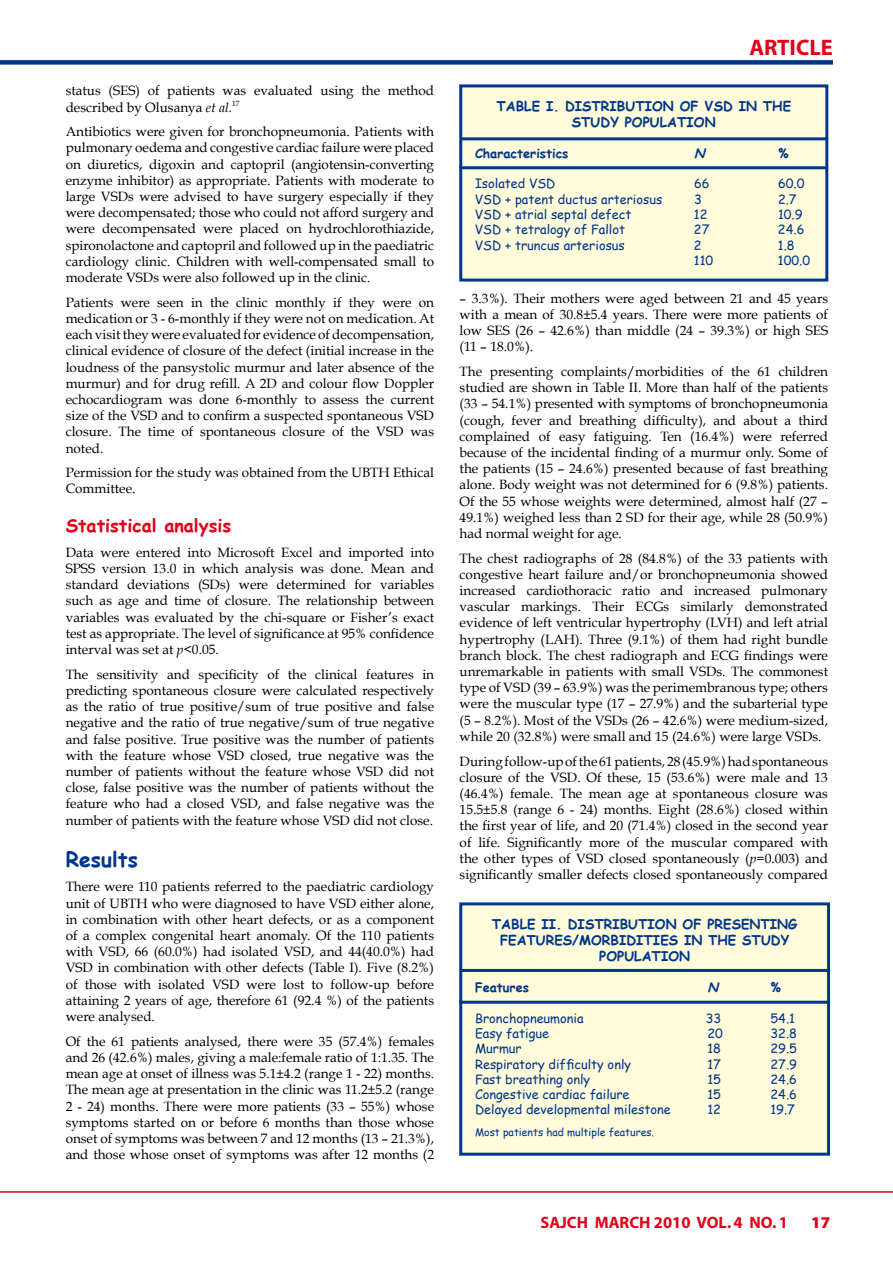
<style>
.page{position:relative;width:893px;height:1263px;background:#fff}
.page>*{position:absolute;margin:0;border:0;box-sizing:border-box;transform-origin:0 0}
.t1{font:700 22.5px "Myriad";color:#e2001a}
.t2{font:700 21px "Comic Sans MS";color:#00378b}
.t3{font:700 18px "Comic Sans MS";color:#e2001a}
.t4{font:700 16.5px "Myriad";color:#e2001a}
.t5{font:900 16.5px "Myriad Pro";color:#e2001a}
.t6{font:13.5px/16.2px "Book Antiqua";color:#000;text-align:justify}
.t7{font:700 13.5px/16.2px "Comic Sans MS";color:#00378b;text-align:center}
.t8{font:12.75px "Comic Sans MS";color:#00378b}
.t9{font:700 12.75px "Comic Sans MS";color:#00378b}
.t10{font:italic 700 12.75px "Comic Sans MS";color:#00378b}
.t11{font:10.5px "Comic Sans MS";color:#00378b}
.s1{font-style:italic}
</style>
<div class="page">
<hr style="left:0;top:1191px;width:893px;height:2px;background:#e2001a">
<div style="left:0;top:60px;width:833px;height:5px;background:#00378b"></div>
<div style="left:461px;top:86px;width:366px;height:194px;background:#fffbdb"></div>
<div style="left:459px;top:84px;width:369px;height:198px;border:3px solid #00378b"></div>
<hr style="left:460px;top:137px;width:367px;height:3px;background:#00378b">
<hr style="left:459px;top:166px;width:368px;height:3px;background:#00378b">
<div style="left:461px;top:904px;width:367px;height:250px;background:#fffbdb"></div>
<div style="left:459px;top:902px;width:371px;height:254px;border:3px solid #00378b"></div>
<hr style="left:460px;top:969px;width:369px;height:3px;background:#00378b">
<hr style="left:459px;top:1001px;width:370px;height:3px;background:#00378b">
<p class="t6" style="left:66px;top:83px;width:370px">status (SES) of patients was evaluated using the method described by Olusanya <span class="s1">et al.</span><sup>17</sup></p>
<p class="t6" style="left:66px;top:124px;width:370px">Antibiotics were given for bronchopneumonia. Patients with pulmonary oedema and congestive cardiac failure were placed on diuretics, digoxin and captopril (angiotensin-converting enzyme inhibitor) as appropriate. Patients with moderate to large VSDs were advised to have surgery especially if they were decompensated; those who could not afford surgery and were decompensated were placed on hydrochlorothiazide, spironolactone and captopril and followed up in the paediatric cardiology clinic. Children with well-compensated small to moderate VSDs were also followed up in the clinic.</p>
<p class="t6" style="left:66px;top:294px;width:370px">Patients were seen in the clinic monthly if they were on medication or 3 - 6-monthly if they were not on medication. At each visit they were evaluated for evidence of decompensation, clinical evidence of closure of the defect (initial increase in the loudness of the pansystolic murmur and later absence of the murmur) and for drug refill. A 2D and colour flow Doppler echocardiogram was done 6-monthly to assess the current size of the VSD and to confirm a suspected spontaneous VSD closure. The time of spontaneous closure of the VSD was noted.</p>
<p class="t6" style="left:66px;top:465px;width:370px">Permission for the study was obtained from the UBTH Ethical<br>Committee.</p>
<h3 class="t3" style="left:66px;top:512px;width:167px">Statistical analysis</h3>
<p class="t6" style="left:66px;top:544px;width:370px">Data were entered into Microsoft Excel and imported into SPSS version 13.0 in which analysis was done. Mean and standard deviations (SDs) were determined for variables such as age and time of closure. The relationship between variables was evaluated by the chi-square or Fisher’s exact test as appropriate. The level of significance at 95% confidence interval was set at <span class="s1">p</span>&lt;0.05.</p>
<p class="t6" style="left:66px;top:666px;width:370px">The sensitivity and specificity of the clinical features in predicting spontaneous closure were calculated respectively as the ratio of true positive/sum of true positive and false negative and the ratio of true negative/sum of true negative and false positive. True positive was the number of patients with the feature whose VSD closed, true negative was the number of patients without the feature whose VSD did not close, false positive was the number of patients without the feature who had a closed VSD, and false negative was the number of patients with the feature whose VSD did not close.</p>
<h2 class="t2" style="left:66px;top:843px;width:74px">Results</h2>
<p class="t6" style="left:66px;top:879px;width:370px">There were 110 patients referred to the paediatric cardiology unit of UBTH who were diagnosed to have VSD either alone, in combination with other heart defects, or as a component of a complex congenital heart anomaly. Of the 110 patients with VSD, 66 (60.0%) had isolated VSD, and 44(40.0%) had VSD in combination with other defects (Table I). Five (8.2%) of those with isolated VSD were lost to follow-up before attaining 2 years of age, therefore 61 (92.4 %) of the patients were analysed.</p>
<p class="t6" style="left:66px;top:1033px;width:370px">Of the 61 patients analysed, there were 35 (57.4%) females and 26 (42.6%) males, giving a male:female ratio of 1:1.35. The mean age at onset of illness was 5.1±4.2 (range 1 - 22) months.<br>The mean age at presentation in the clinic was 11.2±5.2 (range 2 - 24) months. There were more patients (33 – 55%) whose symptoms started on or before 6 months than those whose onset of symptoms was between 7 and 12 months (13 – 21.3%), and those whose onset of symptoms was after 12 months (2</p>
<h1 class="t1" style="left:749px;top:36px;width:85px">ARTICLE</h1>
<p class="t7" style="left:496px;top:97px;width:296px">TABLE I. DISTRIBUTION OF VSD IN THE<br>STUDY POPULATION</p>
<p class="t9" style="left:475px;top:144px;width:95px">Characteristics</p>
<p class="t10" style="left:694px;top:144px;width:17px">N</p>
<p class="t9" style="left:778px;top:144px;width:12px">%</p>
<p class="t8" style="left:475px;top:174px;width:82px">Isolated VSD</p>
<p class="t8" style="left:694px;top:174px;width:17px">66</p>
<p class="t8" style="left:778px;top:174px;width:28px">60.0</p>
<p class="t8" style="left:475px;top:190px;width:189px">VSD + patent ductus arteriosus</p>
<p class="t8" style="left:694px;top:190px;width:9px">3</p>
<p class="t8" style="left:778px;top:190px;width:20px">2.7</p>
<p class="t8" style="left:475px;top:205px;width:158px">VSD + atrial septal defect</p>
<p class="t8" style="left:694px;top:205px;width:15px">12</p>
<p class="t8" style="left:778px;top:205px;width:26px">10.9</p>
<p class="t8" style="left:475px;top:220px;width:152px">VSD + tetralogy of Fallot</p>
<p class="t8" style="left:694px;top:220px;width:17px">27</p>
<p class="t8" style="left:778px;top:220px;width:28px">24.6</p>
<p class="t8" style="left:475px;top:236px;width:151px">VSD + truncus arteriosus</p>
<p class="t8" style="left:694px;top:236px;width:9px">2</p>
<p class="t8" style="left:778px;top:236px;width:18px">1.8</p>
<p class="t8" style="left:694px;top:251px;width:21px">110</p>
<p class="t8" style="left:778px;top:251px;width:34px">100.0</p>
<p class="t6" style="left:460px;top:290px;width:370px">– 3.3%). Their mothers were aged between 21 and 45 years with a mean of 30.8±5.4 years. There were more patients of low SES (26 – 42.6%) than middle (24 – 39.3%) or high SES (11 – 18.0%).</p>
<p class="t6" style="left:460px;top:363px;width:370px">The presenting complaints/morbidities of the 61 children studied are shown in Table II. More than half of the patients (33 – 54.1%) presented with symptoms of bronchopneumonia (cough, fever and breathing difficulty), and about a third complained of easy fatiguing. Ten (16.4%) were referred because of the incidental finding of a murmur only. Some of the patients (15 – 24.6%) presented because of fast breathing alone. Body weight was not determined for 6 (9.8%) patients.<br>Of the 55 whose weights were determined, almost half (27 – 49.1%) weighed less than 2 SD for their age, while 28 (50.9%) had normal weight for age.</p>
<p class="t6" style="left:460px;top:550px;width:370px">The chest radiographs of 28 (84.8%) of the 33 patients with congestive heart failure and/or bronchopneumonia showed increased cardiothoracic ratio and increased pulmonary vascular markings. Their ECGs similarly demonstrated evidence of left ventricular hypertrophy (LVH) and left atrial hypertrophy (LAH). Three (9.1%) of them had right bundle branch block. The chest radiograph and ECG findings were unremarkable in patients with small VSDs. The commonest type of VSD (39 – 63.9%) was the perimembranous type; others were the muscular type (17 – 27.9%) and the subarterial type (5 – 8.2%). Most of the VSDs (26 – 42.6%) were medium-sized, while 20 (32.8%) were small and 15 (24.6%) were large VSDs.</p>
<p class="t6" style="left:460px;top:753px;width:370px">During follow-up of the 61 patients, 28 (45.9%) had spontaneous closure of the VSD. Of these, 15 (53.6%) were male and 13 (46.4%) female. The mean age at spontaneous closure was 15.5±5.8 (range 6 - 24) months. Eight (28.6%) closed within the first year of life, and 20 (71.4%) closed in the second year of life. Significantly more of the muscular compared with the other types of VSD closed spontaneously (<span class="s1">p</span>=0.003) and significantly smaller defects closed spontaneously compared</p>
<p class="t7" style="left:492px;top:915px;width:307px">TABLE II. DISTRIBUTION OF PRESENTING<br>FEATURES/MORBIDITIES IN THE STUDY<br>POPULATION</p>
<p class="t9" style="left:475px;top:978px;width:56px">Features</p>
<p class="t10" style="left:707px;top:978px;width:17px">N</p>
<p class="t9" style="left:770px;top:978px;width:12px">%</p>
<p class="t8" style="left:475px;top:1008px;width:110px">Bronchopneumonia</p>
<p class="t8" style="left:706px;top:1008px;width:17px">33</p>
<p class="t8" style="left:770px;top:1008px;width:26px">54.1</p>
<p class="t8" style="left:475px;top:1024px;width:76px">Easy fatigue</p>
<p class="t8" style="left:707px;top:1024px;width:17px">20</p>
<p class="t8" style="left:770px;top:1024px;width:28px">32.8</p>
<p class="t8" style="left:475px;top:1039px;width:48px">Murmur</p>
<p class="t8" style="left:707px;top:1039px;width:15px">18</p>
<p class="t8" style="left:770px;top:1039px;width:28px">29.5</p>
<p class="t8" style="left:475px;top:1054px;width:158px">Respiratory difficulty only</p>
<p class="t8" style="left:707px;top:1054px;width:15px">17</p>
<p class="t8" style="left:770px;top:1054px;width:28px">27.9</p>
<p class="t8" style="left:475px;top:1070px;width:117px">Fast breathing only</p>
<p class="t8" style="left:707px;top:1070px;width:15px">15</p>
<p class="t8" style="left:770px;top:1070px;width:28px">24.6</p>
<p class="t8" style="left:475px;top:1085px;width:156px">Congestive cardiac failure</p>
<p class="t8" style="left:707px;top:1085px;width:15px">15</p>
<p class="t8" style="left:770px;top:1085px;width:28px">24.6</p>
<p class="t8" style="left:475px;top:1100px;width:197px">Delayed developmental milestone</p>
<p class="t8" style="left:707px;top:1100px;width:15px">12</p>
<p class="t8" style="left:770px;top:1100px;width:26px">19.7</p>
<p class="t11" style="left:475px;top:1124px;width:181px">Most patients had multiple features.</p>
<p class="t4" style="left:540px;top:1213px;width:249px">SAJCH MARCH 2010 VOL. 4 NO. 1</p>
<p class="t5" style="left:811px;top:1211px;width:20px">17</p>
</div>
